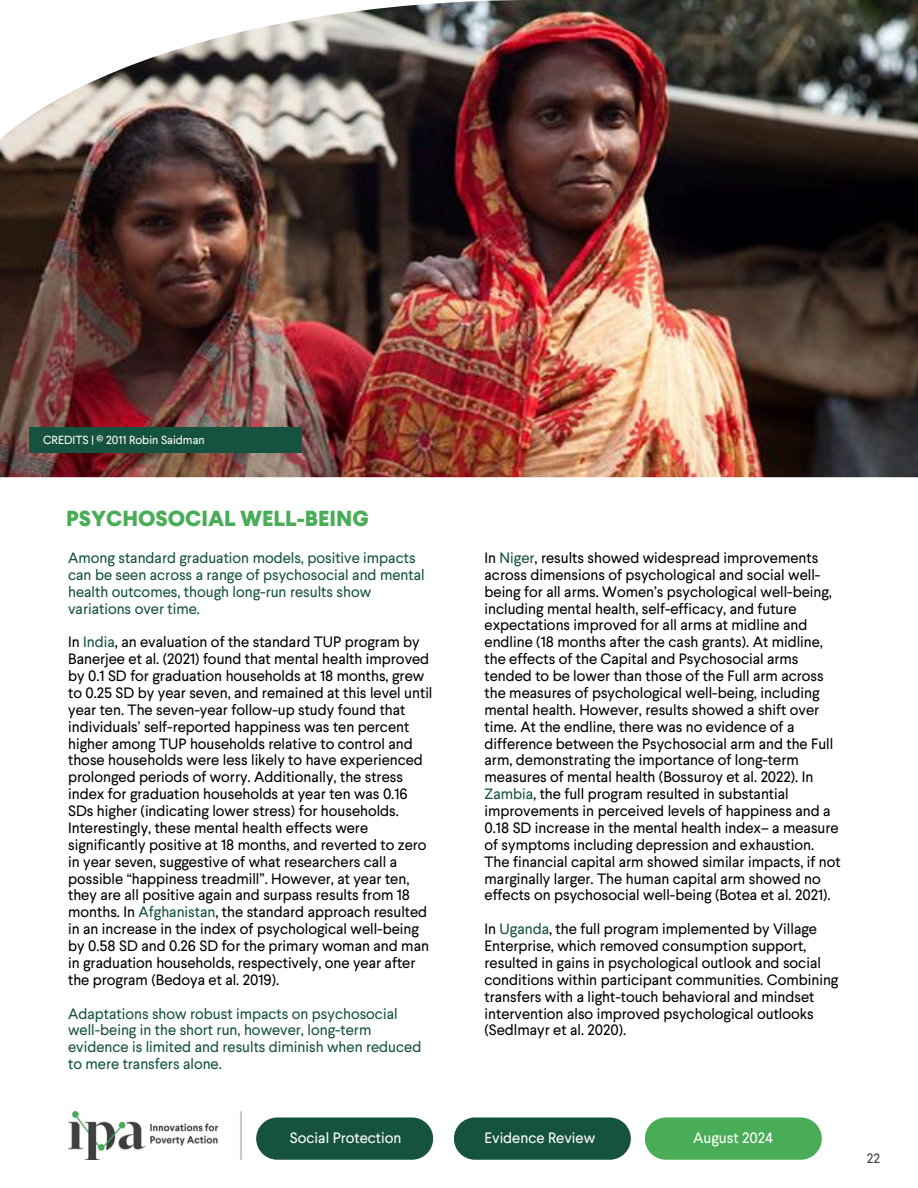
<style>
.page{position:relative;width:918px;height:1188px;background:#fff}
.page>*{position:absolute;margin:0;border:0;box-sizing:border-box;transform-origin:0 0}
.t1{font:800 21.75px "Larsseit";color:#49ac57}
.t2{font:15px/16.8px "Larsseit";color:#000}
.t3{font:15px/16.8px "Larsseit";color:#155240}
.t4{font:15px "Larsseit";color:#fff}
.t5{font:13.5px "Larsseit";color:#414042}
.t6{font:11.7px "Larsseit";color:#fff}
.s1{color:#155240}
</style>
<div class="page">
<img style="left:68px;top:1111px;width:150px;height:49px">
<hr style="left:240px;top:1111px;width:2px;height:49px;background:#c9c9c8">
<img style="left:0;top:0;width:918px;height:477px">
<div style="left:30px;top:427px;width:272px;height:26px;background:#155240"></div>
<div style="left:256px;top:1117px;width:177px;height:43px;background:#155240;border-radius:21px"></div>
<div style="left:454px;top:1117px;width:177px;height:43px;background:#155240;border-radius:21px"></div>
<div style="left:645px;top:1117px;width:177px;height:43px;background:#49ac57;border-radius:21px"></div>
<h2 class="t6" style="left:43px;top:432px;width:163px">CREDITS | © 2011 Robin Saidman</h2>
<p class="t1" style="left:66px;top:510px;width:305px">PSYCHOSOCIAL WELL-BEING</p>
<p class="t3" style="left:68px;top:549px;width:358px">Among standard graduation models, positive impacts can be seen across a range of psychosocial and mental health outcomes, though long-run results show variations over time.</p>
<h1 class="t2" style="left:68px;top:634px;width:366px">In <span class="s1">India</span>, an evaluation of the standard TUP program by Banerjee et al. (2021) found that mental health improved by 0.1 SD for graduation households at 18 months, grew to 0.25 SD by year seven, and remained at this level until year ten. The seven-year follow-up study found that individuals’ self-reported happiness was ten percent higher among TUP households relative to control and those households were less likely to have experienced prolonged periods of worry. Additionally, the stress index for graduation households at year ten was 0.16<br>SDs higher (indicating lower stress) for households.<br>Interestingly, these mental health effects were significantly positive at 18 months, and reverted to zero in year seven, suggestive of what researchers call a possible “happiness treadmill”. However, at year ten, they are all positive again and surpass results from 18 months. In <span class="s1">Afghanistan</span>, the standard approach resulted in an increase in the index of psychological well-being by 0.58 SD and 0.26 SD for the primary woman and man in graduation households, respectively, one year after the program (Bedoya et al. 2019).</h1>
<h2 class="t3" style="left:68px;top:1005px;width:355px">Adaptations show robust impacts on psychosocial well-being in the short run, however, long-term evidence is limited and results diminish when reduced to mere transfers alone.</h2>
<h2 class="t2" style="left:485px;top:549px;width:358px">In <span class="s1">Niger</span>, results showed widespread improvements across dimensions of psychological and social well&shy;being for all arms. Women’s psychological well-being, including mental health, self-efficacy, and future expectations improved for all arms at midline and endline (18 months after the cash grants). At midline, the effects of the Capital and Psychosocial arms tended to be lower than those of the Full arm across the measures of psychological well-being, including mental health. However, results showed a shift over time. At the endline, there was no evidence of a difference between the Psychosocial arm and the Full arm, demonstrating the importance of long-term measures of mental health (Bossuroy et al. 2022). In <span class="s1">Zambia</span>, the full program resulted in substantial improvements in perceived levels of happiness and a 0.18 SD increase in the mental health index– a measure of symptoms including depression and exhaustion.<br>The financial capital arm showed similar impacts, if not marginally larger. The human capital arm showed no effects on psychosocial well-being (Botea et al. 2021).</h2>
<h2 class="t2" style="left:485px;top:921px;width:355px">In <span class="s1">Uganda</span>, the full program implemented by Village Enterprise, which removed consumption support, resulted in gains in psychological outlook and social conditions within participant communities. Combining transfers with a light-touch behavioral and mindset intervention also improved psychological outlooks (Sedlmayr et al. 2020).</h2>
<h2 class="t4" style="left:290px;top:1128px;width:113px">Social Protection</h2>
<h2 class="t4" style="left:485px;top:1128px;width:112px">Evidence Review</h2>
<p class="t4" style="left:693px;top:1128px;width:81px">August 2024</p>
<h2 class="t5" style="left:867px;top:1149px;width:15px">22</h2>
</div>
